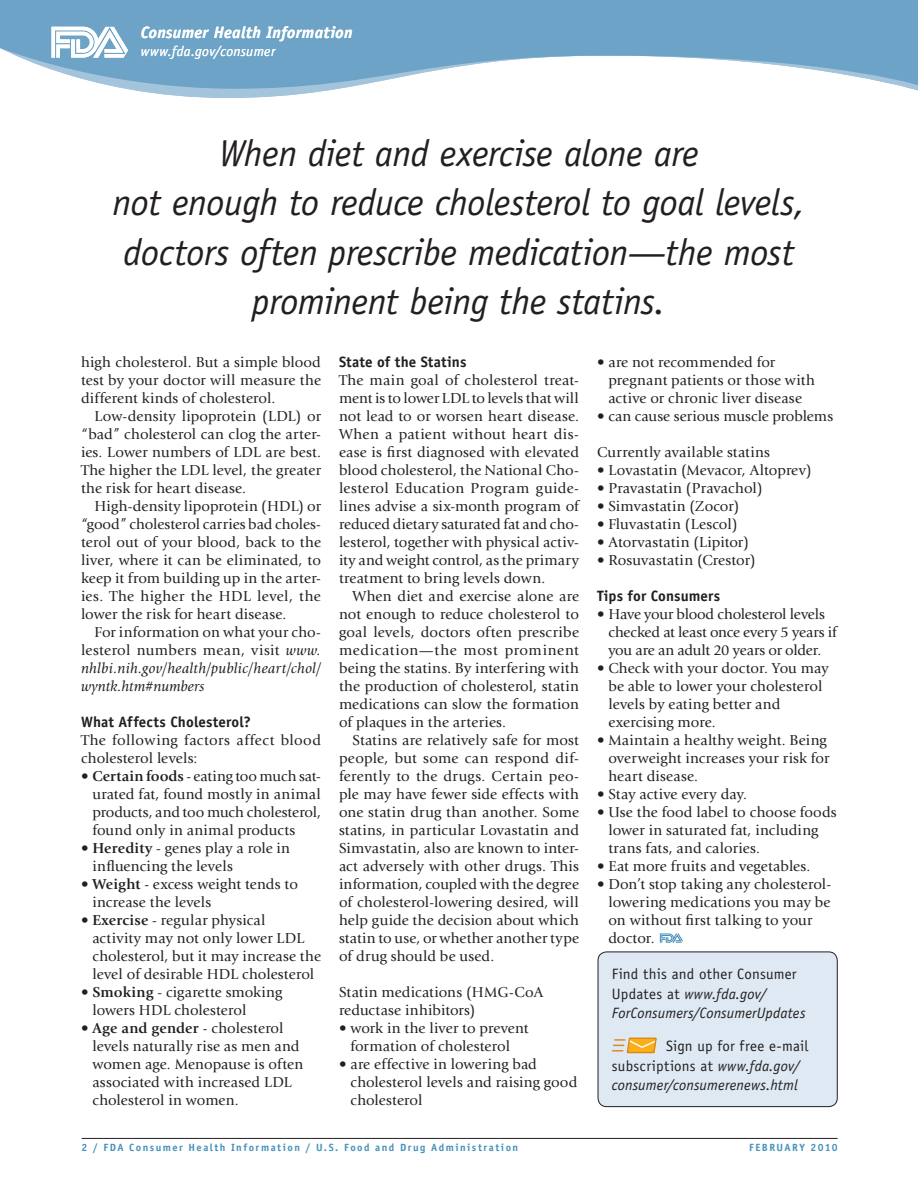
<style>
.page{position:relative;width:918px;height:1188px;background:#fff}
.page>*{position:absolute;margin:0;border:0;box-sizing:border-box;transform-origin:0 0}
.Pull_Quotes_Call-out{font:italic 37.5px/49.5px "Officina Sans Std";letter-spacing:-.01em;color:#231f20;text-align:center}
.t1{font:italic 700 16.5px "Officina Sans Std";letter-spacing:.015em;color:#fff}
.Body_Text{font:15px/18px "Giovanni Std";letter-spacing:.01em;color:#231f20}
.t2{font:italic 15px/19.5px "Officina Sans Std";letter-spacing:.01em;color:#231f20}
.Body_Text-2{font:italic 15px/18px "Giovanni Std";letter-spacing:.015em;color:#231f20;text-align:justify}
.Body_Text-3{font:15px/18px "Giovanni Std";letter-spacing:-.015em;color:#231f20}
.Sub-Heads{font:700 15px "Officina Sans Std";letter-spacing:.005em;color:#231f20}
.t3{font:italic 14.25px "Officina Sans Std";letter-spacing:.025em;color:#fff}
.t4{font:700 10.5px "Officina Sans Std";letter-spacing:.14em;color:#4791ba}
.s1{font-style:normal}
.s2{font-weight:700}
</style>
<div class="page">
<svg style="left:128px;top:89px;width:790px;height:9px"></svg>
<svg style="left:0;top:0;width:918px;height:89px;fill:#6da3c6"></svg>
<hr style="left:82px;top:1138px;width:756px;height:1px;background:#231f20">
<svg style="left:51px;top:27px;width:76px;height:31px"></svg>
<svg style="left:660px;top:933px;width:23px;height:10px"></svg>
<div style="left:598px;top:952px;width:239px;height:155px;background:#dee9f3;border-radius:9px"></div>
<svg style="left:613px;top:1037px;width:44px;height:17px"></svg>
<div style="left:598px;top:952px;width:240px;height:155px;border:1px solid #231f20;border-radius:9px"></div>
<p class="t1" style="left:141px;top:22px;width:213px">Consumer Health Information</p>
<p class="t3" style="left:141px;top:43px;width:136px">www.fda.gov/consumer</p>
<p class="Pull_Quotes_Call-out" style="left:113px;top:128px;width:694px">When diet and exercise alone are<br>not enough to reduce cholesterol to goal levels, doctors often prescribe medication—the most prominent being the statins.</p>
<p class="Body_Text" style="left:81px;top:353px;width:241px;text-align:justify">high cholesterol. But a simple blood test by your doctor will measure the different kinds of cholesterol.</p>
<p class="Body_Text" style="left:81px;top:407px;width:242px;text-align:justify;text-indent:14px">Low-density lipoprotein (LDL) or “bad” cholesterol can clog the arter&shy;ies. Lower numbers of LDL are best.<br>The higher the LDL level, the greater the risk for heart disease.</p>
<p class="Body_Text" style="left:81px;top:497px;width:242px;text-align:justify;text-indent:14px">High-density lipoprotein (HDL) or “good” cholesterol carries bad choles&shy;terol out of your blood, back to the liver, where it can be eliminated, to keep it from building up in the arter&shy;ies. The higher the HDL level, the lower the risk for heart disease.</p>
<p class="Body_Text-2" style="left:81px;top:624px;width:242px;text-indent:14px"><span class="s1">For information on what your cho&shy;lesterol numbers mean, visit</span> www. nhlbi.nih.gov/health/public/heart/chol/ wyntk.htm#numbers</p>
<p class="Sub-Heads" style="left:81px;top:713px;width:172px">What Affects Cholesterol?</p>
<p class="Body_Text" style="left:81px;top:731px;width:241px">The following factors affect blood cholesterol levels:</p>
<p class="Body_Text" style="left:92px;top:767px;width:230px;text-align:justify;text-indent:-11px">• <span class="s2">Certain foods</span> - eating too much sat&shy;urated fat, found mostly in animal products, and too much cholesterol, found only in animal products</p>
<p class="Body_Text" style="left:92px;top:839px;width:199px;text-indent:-11px">• <span class="s2">Heredity</span> - genes play a role in influencing the levels</p>
<p class="Body_Text" style="left:92px;top:875px;width:207px;text-indent:-11px">• <span class="s2">Weight</span> - excess weight tends to increase the levels</p>
<p class="Body_Text" style="left:92px;top:911px;width:230px;text-indent:-11px">• <span class="s2">Exercise</span> - regular physical<br>activity may not only lower LDL cholesterol, but it may increase the level of desirable HDL cholesterol</p>
<p class="Body_Text" style="left:92px;top:983px;width:191px;text-indent:-11px">• <span class="s2">Smoking</span> - cigarette smoking lowers HDL cholesterol</p>
<p class="Body_Text" style="left:92px;top:1019px;width:213px;text-indent:-11px">• <span class="s2">Age and gender</span> - cholesterol levels naturally rise as men and women age. Menopause is often associated with increased LDL cholesterol in women.</p>
<p class="Sub-Heads" style="left:339px;top:353px;width:129px">State of the Statins</p>
<p class="Body_Text" style="left:339px;top:371px;width:242px;text-align:justify">The main goal of cholesterol treat&shy;ment is to lower LDL to levels that will not lead to or worsen heart disease.<br>When a patient without heart dis&shy;ease is first diagnosed with elevated blood cholesterol, the National Cho&shy;lesterol Education Program guide&shy;lines advise a six-month program of reduced dietary saturated fat and cho&shy;lesterol, together with physical activ&shy;ity and weight control, as the primary treatment to bring levels down.</p>
<p class="Body_Text" style="left:339px;top:587px;width:242px;text-align:justify;text-indent:14px">When diet and exercise alone are not enough to reduce cholesterol to goal levels, doctors often prescribe medication—the most prominent being the statins. By interfering with the production of cholesterol, statin medications can slow the formation of plaques in the arteries.</p>
<p class="Body_Text" style="left:339px;top:731px;width:242px;text-align:justify;text-indent:14px">Statins are relatively safe for most people, but some can respond dif&shy;ferently to the drugs. Certain peo&shy;ple may have fewer side effects with one statin drug than another. Some statins, in particular Lovastatin and Simvastatin, also are known to inter&shy;act adversely with other drugs. This information, coupled with the degree of cholesterol-lowering desired, will help guide the decision about which statin to use, or whether another type of drug should be used.</p>
<p class="Body_Text" style="left:339px;top:983px;width:206px">Statin medications (HMG-CoA reductase inhibitors)</p>
<p class="Body_Text" style="left:339px;top:1019px;width:191px;text-align:center">• work in the liver to prevent formation of cholesterol</p>
<p class="Body_Text" style="left:350px;top:1055px;width:228px;text-indent:-11px">• are effective in lowering bad cholesterol levels and raising good cholesterol</p>
<p class="Body_Text" style="left:608px;top:353px;width:208px;text-indent:-11px">• are not recommended for pregnant patients or those with active or chronic liver disease</p>
<p class="Body_Text" style="left:597px;top:407px;width:238px">• can cause serious muscle problems</p>
<p class="Body_Text" style="left:597px;top:443px;width:175px">Currently available statins</p>
<p class="Body_Text" style="left:597px;top:461px;width:216px">• Lovastatin (Mevacor, Altoprev)</p>
<p class="Body_Text" style="left:597px;top:479px;width:167px">• Pravastatin (Pravachol)</p>
<p class="Body_Text" style="left:597px;top:497px;width:144px">• Simvastatin (Zocor)</p>
<p class="Body_Text" style="left:597px;top:515px;width:142px">• Fluvastatin (Lescol)</p>
<p class="Body_Text" style="left:597px;top:533px;width:153px">• Atorvastatin (Lipitor)</p>
<p class="Body_Text" style="left:597px;top:551px;width:160px">• Rosuvastatin (Crestor)</p>
<p class="Sub-Heads" style="left:597px;top:587px;width:125px">Tips for Consumers</p>
<p class="Body_Text-3" style="left:608px;top:605px;width:230px;text-indent:-11px">• Have your blood cholesterol levels checked at least once every 5 years if you are an adult 20 years or older.</p>
<p class="Body_Text" style="left:608px;top:659px;width:222px;text-indent:-11px">• Check with your doctor. You may be able to lower your cholesterol levels by eating better and exercising more.</p>
<p class="Body_Text" style="left:608px;top:731px;width:222px;text-indent:-11px">• Maintain a healthy weight. Being overweight increases your risk for heart disease.</p>
<p class="Body_Text" style="left:597px;top:785px;width:152px">• Stay active every day.</p>
<p class="Body_Text" style="left:608px;top:803px;width:230px;text-indent:-11px">• Use the food label to choose foods lower in saturated fat, including trans fats, and calories.</p>
<p class="Body_Text" style="left:597px;top:857px;width:215px">• Eat more fruits and vegetables.</p>
<p class="Body_Text" style="left:608px;top:875px;width:224px;text-indent:-11px">• Don’t stop taking any cholesterol&shy;lowering medications you may be on without first talking to your doctor.</p>
<p class="t2" style="left:612px;top:964px;width:195px"><span class="s1">Find this and other Consumer<br>Updates at</span> www.fda.gov/<br>ForConsumers/ConsumerUpdates</p>
<p class="t2" style="left:612px;top:1036px;width:198px;text-indent:54px"><span class="s1">Sign up for free e-mail subscriptions at</span> www.fda.gov/ consumer/consumerenews.html</p>
<p class="t4" style="left:82px;top:1141px;width:438px">2 / FDA Consumer Health Information / U.S. Food and Drug Administration</p>
<p class="t4" style="left:749px;top:1141px;width:90px">FEBRUARY 2010</p>
</div>
